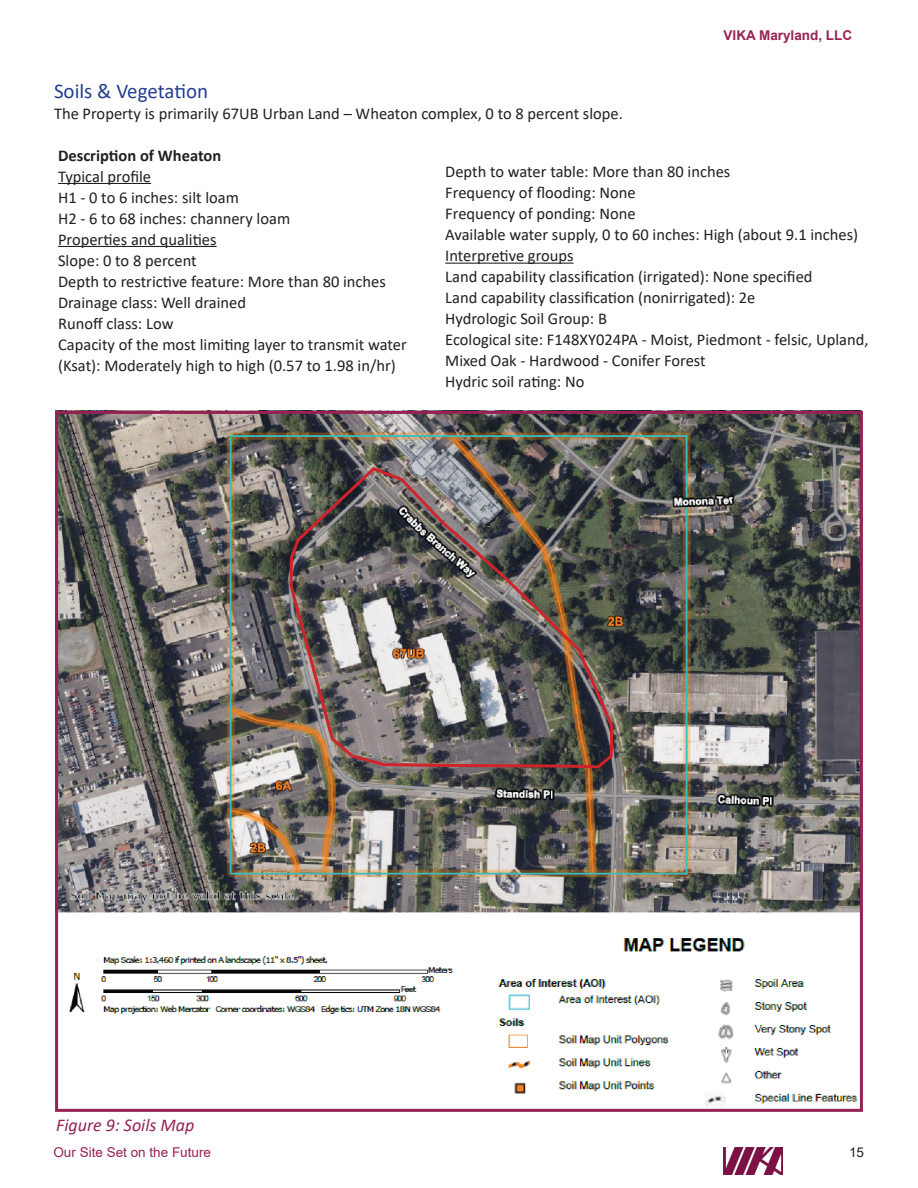
<style>
.page{position:relative;width:918px;height:1188px;background:#fff}
.page>*{position:absolute;margin:0;border:0;box-sizing:border-box;transform-origin:0 0}
.t1{font:21px "Calibri";color:#253f8e}
.t2{font:italic 18px "Calibri";color:#962255}
.t3{font:16.5px "Calibri";color:#231f20}
.t4{font:700 16.5px "Calibri";color:#231f20}
.t5{font:13.5px "Arial";color:#962255}
.t6{font:700 13.5px "Arial";color:#982357}
.t7{font:13.5px "Arial";color:#231f20}
</style>
<div class="page">
<img style="left:724px;top:1148px;width:59px;height:26px">
<img style="left:59px;top:415px;width:800px;height:691px">
<img style="left:288px;top:464px;width:327px;height:306px">
<div style="left:55px;top:411px;width:808px;height:701px;border:3px solid #962255"></div>
<hr style="left:58px;top:183px;width:93px;height:1px;background:#231f20">
<hr style="left:58px;top:246px;width:159px;height:1px;background:#231f20">
<hr style="left:445px;top:263px;width:129px;height:1px;background:#231f20">
<p class="t1" style="left:54px;top:76px;width:156px">Soils &amp; Vegetation</p>
<p class="t3" style="left:54px;top:102px;width:570px">The Property is primarily 67UB Urban Land – Wheaton complex, 0 to 8 percent slope.</p>
<p class="t6" style="left:724px;top:26px;width:130px">VIKA Maryland, LLC</p>
<p class="t4" style="left:58px;top:143px;width:165px">Description of Wheaton</p>
<p class="t3" style="left:58px;top:165px;width:95px">Typical profile</p>
<p class="t3" style="left:58px;top:186px;width:182px">H1 - 0 to 6 inches: silt loam</p>
<p class="t3" style="left:58px;top:207px;width:234px">H2 - 6 to 68 inches: channery loam</p>
<p class="t3" style="left:58px;top:228px;width:160px">Properties and qualities</p>
<p class="t3" style="left:58px;top:249px;width:140px">Slope: 0 to 8 percent</p>
<p class="t3" style="left:58px;top:270px;width:329px">Depth to restrictive feature: More than 80 inches</p>
<p class="t3" style="left:58px;top:291px;width:190px">Drainage class: Well drained</p>
<p class="t3" style="left:58px;top:312px;width:117px">Runoff class: Low</p>
<p class="t3" style="left:58px;top:333px;width:350px">Capacity of the most limiting layer to transmit water</p>
<p class="t3" style="left:58px;top:354px;width:339px">(Ksat): Moderately high to high (0.57 to 1.98 in/hr)</p>
<p class="t3" style="left:445px;top:160px;width:287px">Depth to water table: More than 80 inches</p>
<p class="t3" style="left:445px;top:181px;width:192px">Frequency of flooding: None</p>
<p class="t3" style="left:445px;top:202px;width:192px">Frequency of ponding: None</p>
<p class="t3" style="left:445px;top:223px;width:415px">Available water supply, 0 to 60 inches: High (about 9.1 inches)</p>
<p class="t3" style="left:445px;top:244px;width:130px">Interpretive groups</p>
<p class="t3" style="left:445px;top:265px;width:369px">Land capability classification (irrigated): None specified</p>
<p class="t3" style="left:445px;top:286px;width:312px">Land capability classification (nonirrigated): 2e</p>
<p class="t3" style="left:445px;top:307px;width:163px">Hydrologic Soil Group: B</p>
<p class="t3" style="left:445px;top:328px;width:425px">Ecological site: F148XY024PA - Moist, Piedmont - felsic, Upland,</p>
<p class="t3" style="left:445px;top:349px;width:262px">Mixed Oak - Hardwood - Conifer Forest</p>
<p class="t3" style="left:445px;top:370px;width:141px">Hydric soil rating: No</p>
<p class="t2" style="left:56px;top:1113px;width:140px">Figure 9: Soils Map</p>
<p class="t5" style="left:53px;top:1143px;width:159px">Our Site Set on the Future</p>
<p class="t7" style="left:849px;top:1143px;width:17px">15</p>
</div>
